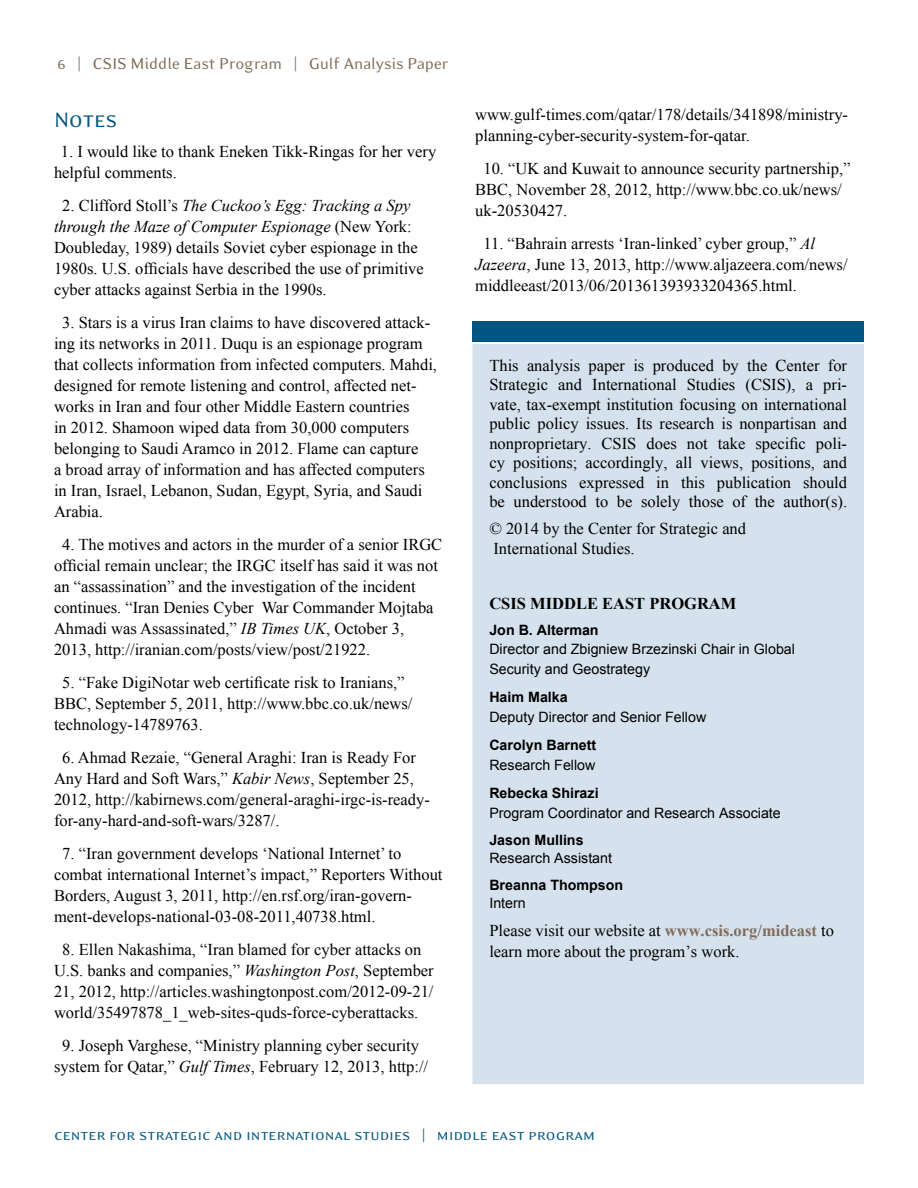
<style>
.page{position:relative;width:918px;height:1188px;background:#fff}
.page>*{position:absolute;margin:0;border:0;box-sizing:border-box;transform-origin:0 0}
.t1{font:24px "Eidetic Modern Smallcaps";letter-spacing:-.01em;color:#005581}
.t2{font:18px "Eidetic Modern";letter-spacing:-.01em;color:#7c6a55}
.t3{font:16.5px/21px "Times New Roman";color:#000}
.t4{font:16.5px "Eidetic Modern Smallcaps";letter-spacing:.005em;color:#005581}
.t5{font:700 16.5px "Times New Roman";color:#000}
.t6{font:14.25px/19.5px "Arial";color:#000}
.t7{font:700 14.25px "Arial";color:#000}
.s1{font-style:italic}
.s2{font-weight:700;color:#806c5b}
</style>
<div class="page">
<div style="left:472px;top:344px;width:392px;height:740px;background:#d5e1ec"></div>
<div style="left:472px;top:321px;width:392px;height:21px;background:#005581"></div>
<p class="t2" style="left:57px;top:54px;width:393px">6 | CSIS Middle East Program | Gulf Analysis Paper</p>
<h1 class="t1" style="left:54px;top:107px;width:65px">Notes</h1>
<p class="t3" style="left:54px;top:140px;width:384px;text-indent:7px">1. I would like to thank Eneken Tikk-Ringas for her very helpful comments.</p>
<p class="t3" style="left:54px;top:194px;width:371px;text-indent:8px">2. Clifford Stoll’s <span class="s1">The Cuckoo’s Egg: Tracking a Spy through the Maze of Computer Espionage</span> (New York:<br>Doubleday, 1989) details Soviet cyber espionage in the 1980s. U.S. officials have described the use of primitive cyber attacks against Serbia in the 1990s.</p>
<p class="t3" style="left:54px;top:311px;width:385px;text-indent:8px">3. Stars is a virus Iran claims to have discovered attack&shy;ing its networks in 2011. Duqu is an espionage program that collects information from infected computers. Mahdi, designed for remote listening and control, affected net&shy;works in Iran and four other Middle Eastern countries<br>in 2012. Shamoon wiped data from 30,000 computers belonging to Saudi Aramco in 2012. Flame can capture<br>a broad array of information and has affected computers in Iran, Israel, Lebanon, Sudan, Egypt, Syria, and Saudi Arabia.</p>
<p class="t3" style="left:54px;top:533px;width:390px;text-indent:8px">4. The motives and actors in the murder of a senior IRGC official remain unclear; the IRGC itself has said it was not an “assassination” and the investigation of the incident continues. “Iran Denies Cyber War Commander Mojtaba Ahmadi was Assassinated,” <span class="s1">IB Times UK</span>, October 3, 2013, http://iranian.com/posts/view/post/21922.</p>
<p class="t3" style="left:54px;top:671px;width:360px;text-indent:8px">5. “Fake DigiNotar web certificate risk to Iranians,”<br>BBC, September 5, 2011, http://www.bbc.co.uk/news/ technology-14789763.</p>
<p class="t3" style="left:54px;top:746px;width:377px;text-indent:8px">6. Ahmad Rezaie, “General Araghi: Iran is Ready For Any Hard and Soft Wars,” <span class="s1">Kabir News</span>, September 25, 2012, http://kabirnews.com/general-araghi-irgc-is-ready&shy;for-any-hard-and-soft-wars/3287/.</p>
<p class="t3" style="left:54px;top:842px;width:390px;text-indent:8px">7. “Iran government develops ‘National Internet’ to combat international Internet’s impact,” Reporters Without Borders, August 3, 2011, http://en.rsf.org/iran-govern&shy;ment-develops-national-03-08-2011,40738.html.</p>
<p class="t3" style="left:54px;top:938px;width:381px;text-indent:8px">8. Ellen Nakashima, “Iran blamed for cyber attacks on U.S. banks and companies,” <span class="s1">Washington Post</span>, September 21, 2012, http://articles.washingtonpost.com/2012-09-21/ world/35497878_1_web-sites-quds-force-cyberattacks.</p>
<p class="t3" style="left:54px;top:1034px;width:376px;text-align:center">9. Joseph Varghese, “Ministry planning cyber security system for Qatar,” <span class="s1">Gulf Times</span>, February 12, 2013, http://</p>
<p class="t3" style="left:475px;top:103px;width:374px">www.gulf-times.com/qatar/178/details/341898/ministry&shy;planning-cyber-security-system-for-qatar.</p>
<p class="t3" style="left:475px;top:157px;width:377px;text-indent:8px">10. “UK and Kuwait to announce security partnership,”<br>BBC, November 28, 2012, http://www.bbc.co.uk/news/ uk-20530427.</p>
<p class="t3" style="left:475px;top:232px;width:374px;text-indent:8px">11. “Bahrain arrests ‘Iran-linked’ cyber group,” <span class="s1">Al<br>Jazeera</span>, June 13, 2013, http://www.aljazeera.com/news/ middleeast/2013/06/201361393933204365.html.</p>
<p class="t3" style="left:489px;top:355px;width:359px;line-height:19.5px;text-align:justify">This analysis paper is produced by the Center for Strategic and International Studies (CSIS), a pri&shy;vate, tax-exempt institution focusing on international public policy issues. Its research is nonpartisan and nonproprietary. CSIS does not take specific poli&shy;cy positions; accordingly, all views, positions, and conclusions expressed in this publication should be understood to be solely those of the author(s).</p>
<p class="t3" style="left:489px;top:519px;width:258px;line-height:19.5px">© 2014 by the Center for Strategic and<br>International Studies.</p>
<p class="t5" style="left:489px;top:592px;width:249px">CSIS MIDDLE EAST PROGRAM</p>
<p class="t7" style="left:489px;top:620px;width:111px">Jon B. Alterman</p>
<p class="t6" style="left:489px;top:639px;width:307px">Director and Zbigniew Brzezinski Chair in Global<br>Security and Geostrategy</p>
<p class="t7" style="left:489px;top:688px;width:80px">Haim Malka</p>
<p class="t6" style="left:489px;top:707px;width:218px">Deputy Director and Senior Fellow</p>
<p class="t7" style="left:489px;top:736px;width:108px">Carolyn Barnett</p>
<p class="t6" style="left:489px;top:755px;width:108px">Research Fellow</p>
<p class="t7" style="left:489px;top:784px;width:111px">Rebecka Shirazi</p>
<p class="t6" style="left:489px;top:803px;width:293px">Program Coordinator and Research Associate</p>
<p class="t7" style="left:489px;top:830px;width:96px">Jason Mullins</p>
<p class="t6" style="left:489px;top:848px;width:124px">Research Assistant</p>
<p class="t7" style="left:489px;top:875px;width:135px">Breanna Thompson</p>
<p class="t6" style="left:489px;top:893px;width:38px">I ntern</p>
<p class="t3" style="left:489px;top:920px;width:346px">Please visit our website at <span class="s2">www.csis.org/mideast</span> to learn more about the program’s work.</p>
<p class="t4" style="left:54px;top:1127px;width:542px">center for strategic and international studies | middle east program</p>
</div>
